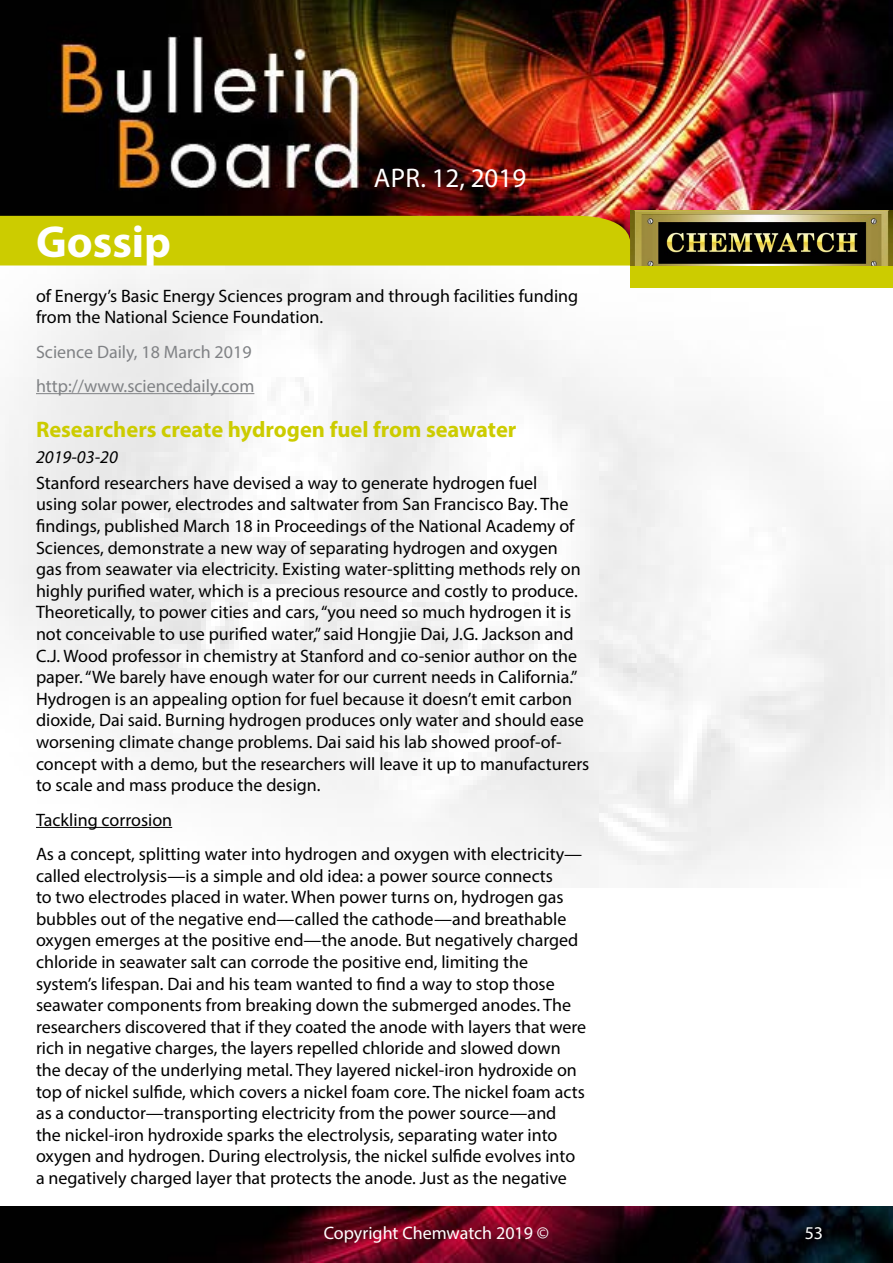
<style>
.page{position:relative;width:893px;height:1263px;background:#fff}
.page>*{position:absolute;margin:0;border:0;box-sizing:border-box;transform-origin:0 0}
.t1{font:700 45px "Myriad Pro";color:#fff}
.t2{font:27px "Myriad Pro";color:#fff}
.t3{font:700 22.5px "Myriad Pro";color:#cc0}
.t4{font:18px/21.6px "Myriad Pro";color:#000}
.t5{font:18px/34.3px "Myriad Pro";color:#808285}
.t6{font:18px "Myriad Pro";color:#fff}
.t7{font:italic 18px "Myriad Pro";color:#000}
</style>
<div class="page">
<img style="left:0;top:0;width:893px;height:887px">
<div style="left:630px;top:265px;width:263px;height:23px;background:#cc0"></div>
<img style="left:630px;top:210px;width:262px;height:56px">
<svg style="left:0;top:216px;width:630px;height:72px"></svg>
<img style="left:0;top:1206px;width:893px;height:57px">
<hr style="left:36px;top:393px;width:218px;height:1px;background:#808285">
<hr style="left:36px;top:827px;width:136px;height:1px;background:#000">
<h2 class="t2" style="left:374px;top:161px;width:154px">Apr. 12, 2019</h2>
<h1 class="t1" style="left:36px;top:213px;width:137px">Gossip</h1>
<p class="t4" style="left:36px;top:284px;width:544px">of Energy’s Basic Energy Sciences program and through facilities funding from the National Science Foundation.</p>
<p class="t5" style="left:36px;top:334px;width:220px">Science Daily, 18 March 2019 http://www.sciencedaily.com</p>
<p class="t3" style="left:36px;top:415px;width:482px">Researchers create hydrogen fuel from seawater</p>
<p class="t7" style="left:36px;top:446px;width:83px">2019-03-20</p>
<p class="t4" style="left:36px;top:472px;width:555px">Stanford researchers have devised a way to generate hydrogen fuel<br>using solar power, electrodes and saltwater from San Francisco Bay. The findings, published March 18 in Proceedings of the National Academy of Sciences, demonstrate a new way of separating hydrogen and oxygen<br>gas from seawater via electricity. Existing water-splitting methods rely on highly purified water, which is a precious resource and costly to produce.<br>Theoretically, to power cities and cars, “you need so much hydrogen it is not conceivable to use purified water,” said Hongjie Dai, J.G. Jackson and C.J. Wood professor in chemistry at Stanford and co-senior author on the paper. “We barely have enough water for our current needs in California.” Hydrogen is an appealing option for fuel because it doesn’t emit carbon dioxide, Dai said. Burning hydrogen produces only water and should ease worsening climate change problems. Dai said his lab showed proof-of&shy;concept with a demo, but the researchers will leave it up to manufacturers to scale and mass produce the design.</p>
<p class="t4" style="left:36px;top:802px;width:548px;line-height:34.3px">Tackling corrosion<br>As a concept, splitting water into hydrogen and oxygen with electricity—</p>
<p class="t4" style="left:36px;top:864px;width:552px">called electrolysis—is a simple and old idea: a power source connects<br>to two electrodes placed in water. When power turns on, hydrogen gas bubbles out of the negative end—called the cathode—and breathable oxygen emerges at the positive end—the anode. But negatively charged chloride in seawater salt can corrode the positive end, limiting the system’s lifespan. Dai and his team wanted to find a way to stop those seawater components from breaking down the submerged anodes. The researchers discovered that if they coated the anode with layers that were rich in negative charges, the layers repelled chloride and slowed down the decay of the underlying metal. They layered nickel-iron hydroxide on top of nickel sulfide, which covers a nickel foam core. The nickel foam acts as a conductor—transporting electricity from the power source—and<br>the nickel-iron hydroxide sparks the electrolysis, separating water into oxygen and hydrogen. During electrolysis, the nickel sulfide evolves into a negatively charged layer that protects the anode. Just as the negative</p>
<p class="t6" style="left:324px;top:1222px;width:227px">Copyright Chemwatch 2019 ©</p>
<p class="t6" style="left:805px;top:1222px;width:20px">53</p>
</div>
